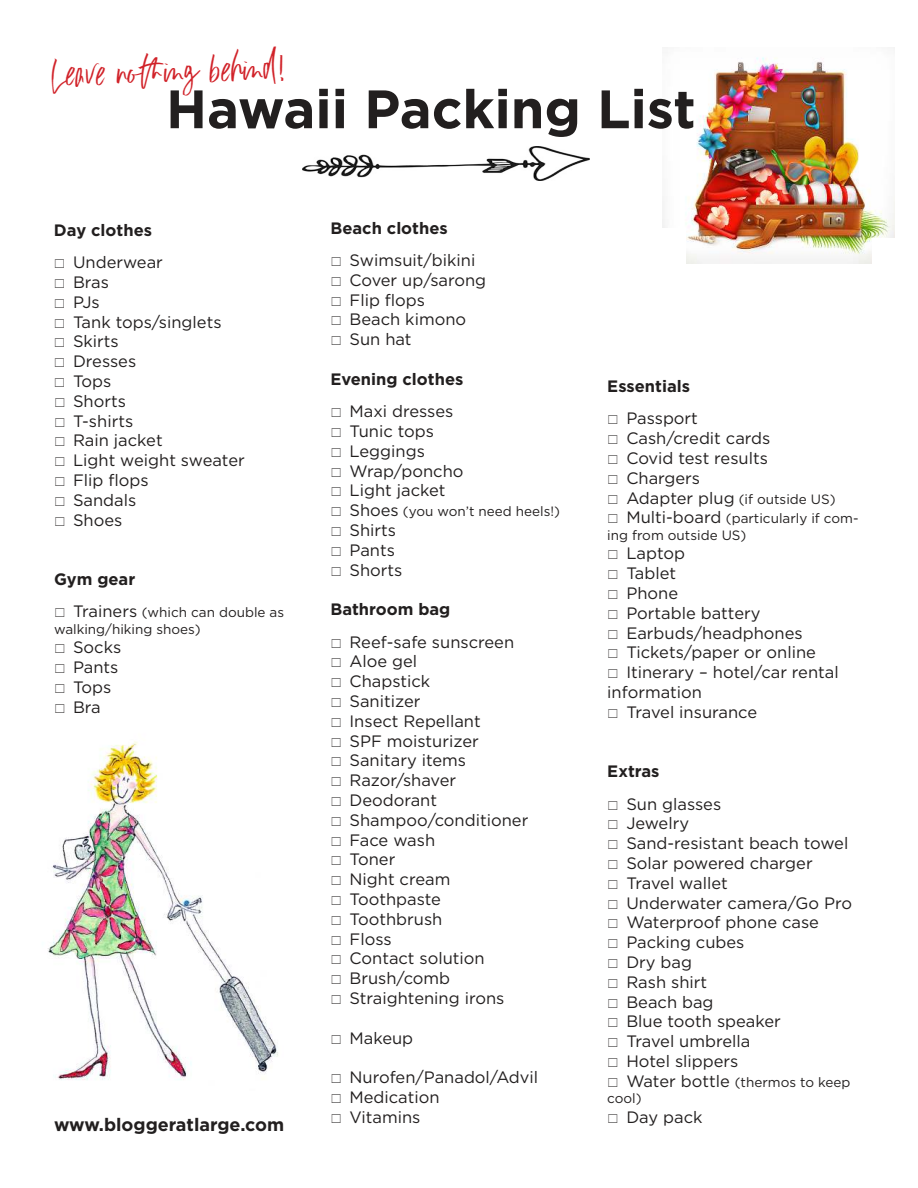
<style>
.page{position:relative;width:918px;height:1188px;background:#fff}
.page>*{position:absolute;margin:0;border:0;box-sizing:border-box;transform-origin:0 0}
.t1{font:700 54px "Gotham";color:#221f1f}
.t2{font:45px "Bella Vista";color:#d12229}
.t3{font:700 18px "Gotham";color:#221f1f}
.t4{font:16.5px/19.8px "Gotham";color:#221f1f}
.t5{font:700 16.5px "Gotham";color:#221f1f}
.t6{font:13.5px/16.2px "Gotham";color:#221f1f}
.s1{font-size:16.5px}
</style>
<div class="page">
<img style="left:662px;top:48px;width:233px;height:216px">
<img style="left:47px;top:741px;width:232px;height:339px">
<img style="left:302px;top:147px;width:287px;height:34px">
<div style="left:643px;top:228px;width:43px;height:43px;background:#fff"></div>
<div style="left:872px;top:239px;width:37px;height:32px;background:#fff"></div>
<h2 class="t2" style="left:52px;top:47px;width:235px;rotate:-1deg">Leave noth in g behin d!</h2>
<h1 class="t1" style="left:166px;top:85px;width:531px">Hawaii Packing List</h1>
<p class="t5" style="left:54px;top:223px;width:100px">Day clothes</p>
<p class="t4" style="left:73px;top:253px;width:173px">Underwear<br>Bras<br>PJs<br>Tank tops/singlets<br>Skirts<br>Dresses<br>Tops<br>Shorts<br>T-shirts<br>Rain jacket<br>Light weight sweater<br>Flip flops<br>Sandals<br>Shoes</p>
<p class="t5" style="left:54px;top:572px;width:83px">Gym gear</p>
<p class="t6" style="left:54px;top:605px;width:232px;text-indent:19px"><span class="s1">Trainers</span> (which can double as walking/hiking shoes)</p>
<p class="t4" style="left:73px;top:639px;width:50px">Socks<br>Pants<br>Tops<br>Bra</p>
<p class="t3" style="left:54px;top:1117px;width:232px">www.bloggeratlarge.com</p>
<p class="t5" style="left:330px;top:220px;width:119px">Beach clothes</p>
<p class="t4" style="left:350px;top:251px;width:138px">Swimsuit/bikini<br>Cover up/sarong<br>Flip flops<br>Beach kimono<br>Sun hat</p>
<p class="t5" style="left:330px;top:372px;width:134px">Evening clothes</p>
<p class="t4" style="left:350px;top:402px;width:116px">Maxi dresses<br>Tunic tops<br>Leggings<br>Wrap/poncho<br>Light jacket</p>
<p class="t6" style="left:350px;top:504px;width:212px"><span class="s1">Shoes</span> (you won’t need heels!)</p>
<p class="t4" style="left:350px;top:521px;width:54px">Shirts<br>Pants<br>Shorts</p>
<p class="t5" style="left:330px;top:602px;width:121px">Bathroom bag</p>
<p class="t4" style="left:350px;top:633px;width:180px">Reef-safe sunscreen<br>Aloe gel<br>Chapstick<br>Sanitizer<br>Insect Repellant<br>SPF moisturizer<br>Sanitary items<br>Razor/shaver<br>Deodorant<br>Shampoo/conditioner<br>Face wash<br>Toner<br>Night cream<br>Toothpaste<br>Toothbrush<br>Floss<br>Contact solution<br>Brush/comb<br>Straightening irons</p>
<p class="t4" style="left:350px;top:1029px;width:65px">Makeup</p>
<p class="t4" style="left:350px;top:1068px;width:190px">Nurofen/Panadol/Advil<br>Medication<br>Vitamins</p>
<p class="t5" style="left:607px;top:379px;width:84px">Essentials</p>
<p class="t4" style="left:626px;top:410px;width:146px">Passport<br>Cash/credit cards<br>Covid test results<br>Chargers</p>
<p class="t6" style="left:626px;top:490px;width:234px;line-height:19.8px"><span class="s1">Adapter plug</span> (if outside US)<br><span class="s1">Multi-board</span> (particularly if com-</p>
<p class="t6" style="left:607px;top:527px;width:141px">ing from outside US)</p>
<p class="t4" style="left:626px;top:545px;width:60px">Laptop</p>
<p class="t4" style="left:626px;top:564px;width:51px">Tablet</p>
<p class="t4" style="left:626px;top:584px;width:53px">Phone</p>
<p class="t4" style="left:626px;top:604px;width:136px">Portable battery</p>
<p class="t4" style="left:626px;top:624px;width:178px">Earbuds/headphones</p>
<p class="t4" style="left:626px;top:644px;width:191px">Tickets/paper or online</p>
<p class="t4" style="left:626px;top:663px;width:214px">Itinerary – hotel/car rental</p>
<p class="t4" style="left:607px;top:683px;width:96px">information</p>
<p class="t4" style="left:626px;top:703px;width:132px">Travel insurance</p>
<p class="t5" style="left:607px;top:764px;width:54px">Extras</p>
<p class="t4" style="left:626px;top:795px;width:227px">Sun glasses<br>Jewelry<br>Sand-resistant beach towel<br>Solar powered charger<br>Travel wallet<br>Underwater camera/Go Pro<br>Waterproof phone case<br>Packing cubes<br>Dry bag<br>Rash shirt<br>Beach bag<br>Blue tooth speaker<br>Travel umbrella<br>Hotel slippers</p>
<p class="t6" style="left:607px;top:1075px;width:245px;text-indent:19px"><span class="s1">Water bottle</span> (thermos to keep cool)</p>
<p class="t4" style="left:626px;top:1108px;width:78px">Day pack</p>
</div>
